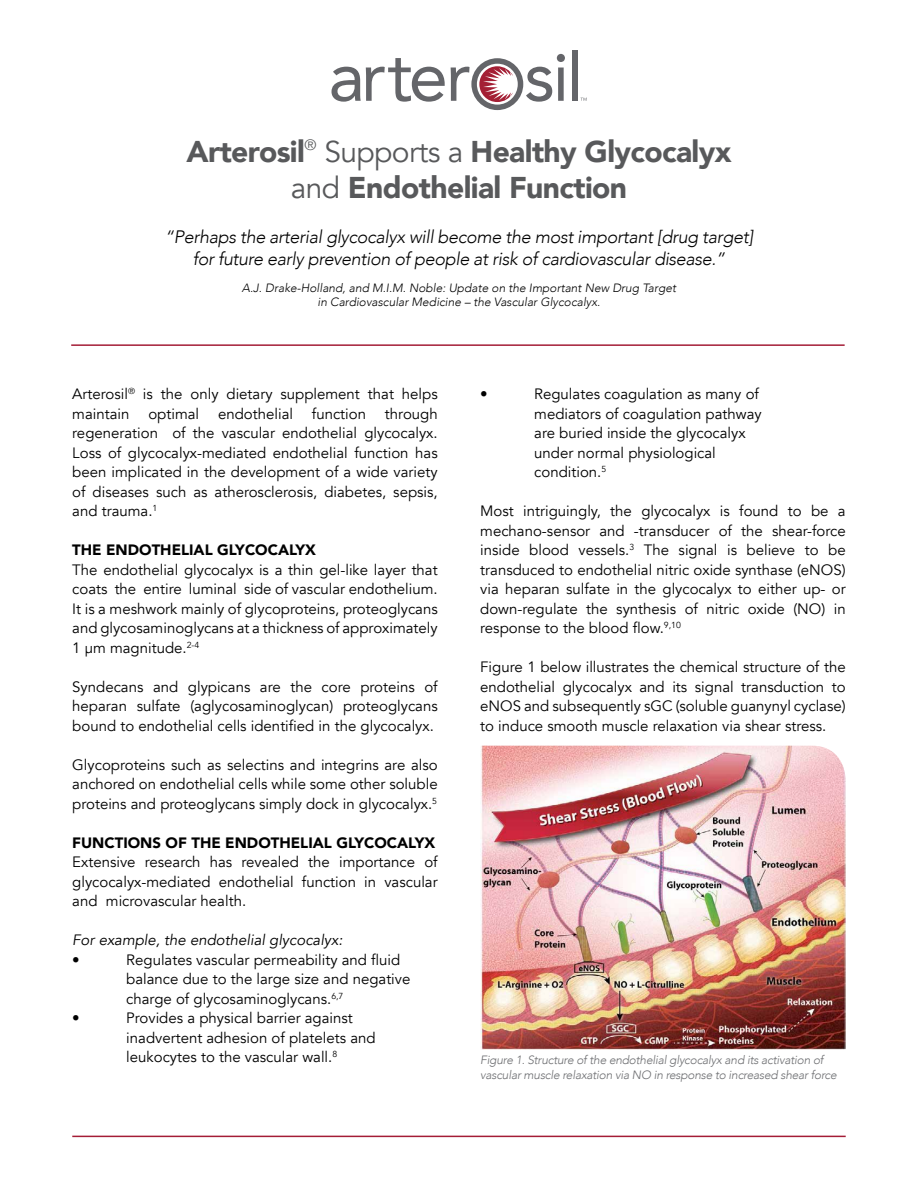
<style>
.page{position:relative;width:918px;height:1188px;background:#fff}
.page>*{position:absolute;margin:0;border:0;box-sizing:border-box;transform-origin:0 0}
.t1{font:900 30px/36px "Avenir";letter-spacing:-.02em;color:#58595b;text-align:center}
.t2{font:italic 300 18px/21.6px "Avenir";letter-spacing:-.02em;color:#000;text-align:center}
.t3{font:15px/19.5px "Avenir";color:#000;text-align:justify}
.t4{font:900 15px "Avenir";color:#000}
.t5{font:italic 15px "Avenir";color:#000}
.t6{font:italic 300 12px/14.4px "Avenir";letter-spacing:-.02em;color:#6d6e71}
.t7{font:italic 300 12px/14.4px "Avenir";color:#000;text-align:center}
.s1{font-weight:400}
</style>
<div class="page">
<svg style="left:581px;top:98px;width:6px;height:3px"></svg>
<svg style="left:332px;top:58px;width:113px;height:44px"></svg>
<div style="left:572px;top:50px;width:6px;height:51px;background:#646569"></div>
<svg style="left:451px;top:54px;width:114px;height:56px"></svg>
<hr style="left:71px;top:344px;width:774px;height:2px;background:#a41d36">
<hr style="left:72px;top:1136px;width:774px;height:1px;background:#a41d36">
<img style="left:480px;top:746px;width:366px;height:304px">
<h1 class="t1" style="left:186px;top:133px;width:547px">Arterosil<sup>®</sup> <span class="s1">Supports a</span> Healthy Glycocalyx <span class="s1">and</span> Endothelial Function</h1>
<p class="t2" style="left:165px;top:226px;width:590px">“Perhaps the arterial glycocalyx will become the most important [drug target] for future early prevention of people at risk of cardiovascular disease.”</p>
<p class="t7" style="left:242px;top:280px;width:436px">A.J. Drake-Holland, and M.I.M. Noble: Update on the Important New Drug Target in Cardiovascular Medicine – the Vascular Glycocalyx.</p>
<p class="t3" style="left:72px;top:385px;width:367px">Arterosil<sup>®</sup> is the only dietary supplement that helps maintain</p>
<p class="t3" style="left:148px;top:404px;width:52px">optimal</p>
<p class="t3" style="left:218px;top:404px;width:76px">endothelial</p>
<p class="t3" style="left:312px;top:404px;width:56px">function</p>
<p class="t3" style="left:72px;top:404px;width:367px;text-indent:313px">through regeneration of the vascular endothelial glycocalyx.<br>Loss of glycocalyx-mediated endothelial function has been implicated in the development of a wide variety of diseases such as atherosclerosis, diabetes, sepsis, and trauma.<sup>1</sup></p>
<p class="t4" style="left:72px;top:537px;width:245px">THE ENDOTHELIAL GLYCOCALYX</p>
<p class="t3" style="left:72px;top:560px;width:367px">The endothelial glycocalyx is a thin gel-like layer that coats the entire luminal side of vascular endothelium.<br>It is a meshwork mainly of glycoproteins, proteoglycans and glycosaminoglycans at a thickness of approximately 1 μm magnitude.<sup>2-4</sup></p>
<p class="t3" style="left:72px;top:677px;width:367px">Syndecans and glypicans are the core proteins of heparan sulfate (aglycosaminoglycan) proteoglycans bound to endothelial cells identified in the glycocalyx.</p>
<p class="t3" style="left:72px;top:755px;width:367px">Glycoproteins such as selectins and integrins are also anchored on endothelial cells while some other soluble proteins and proteoglycans simply dock in glycocalyx.<sup>5</sup></p>
<p class="t4" style="left:72px;top:830px;width:364px">FUNCTIONS OF THE ENDOTHELIAL GLYCOCALYX</p>
<p class="t3" style="left:72px;top:853px;width:367px">Extensive research has revealed the importance of glycocalyx-mediated endothelial function in vascular and microvascular health.</p>
<p class="t5" style="left:72px;top:931px;width:272px">For example, the endothelial glycocalyx:</p>
<p class="t3" style="left:72px;top:950px;width:9px">•</p>
<p class="t3" style="left:126px;top:950px;width:286px;text-align:left">Regulates vascular permeability and fluid balance due to the large size and negative charge of glycosaminoglycans.<sup>6,7</sup></p>
<p class="t3" style="left:72px;top:1009px;width:9px">•</p>
<p class="t3" style="left:126px;top:1009px;width:251px;text-align:left">Provides a physical barrier against inadvertent adhesion of platelets and leukocytes to the vascular wall.<sup>8</sup></p>
<p class="t3" style="left:480px;top:385px;width:9px">•</p>
<p class="t3" style="left:534px;top:385px;width:229px;text-align:left">Regulates coagulation as many of mediators of coagulation pathway are buried inside the glycocalyx under normal physiological condition.<sup>5</sup></p>
<p class="t3" style="left:480px;top:502px;width:367px">Most intriguingly, the glycocalyx is found to be a mechano-sensor and -transducer of the shear-force inside blood vessels.<sup>3</sup> The signal is believe to be transduced to endothelial nitric oxide synthase (eNOS) via heparan sulfate in the glycocalyx to either up- or down-regulate the synthesis of nitric oxide (NO) in response to the blood flow.<sup>9,10</sup></p>
<p class="t3" style="left:480px;top:658px;width:367px">Figure 1 below illustrates the chemical structure of the endothelial glycocalyx and its signal transduction to eNOS and subsequently sGC (soluble guanynyl cyclase) to induce smooth muscle relaxation via shear stress.</p>
<p class="t6" style="left:480px;top:1053px;width:358px">Figure 1. Structure of the endothelial glycocalyx and its activation of vascular muscle relaxation via NO in response to increased shear force</p>
</div>
